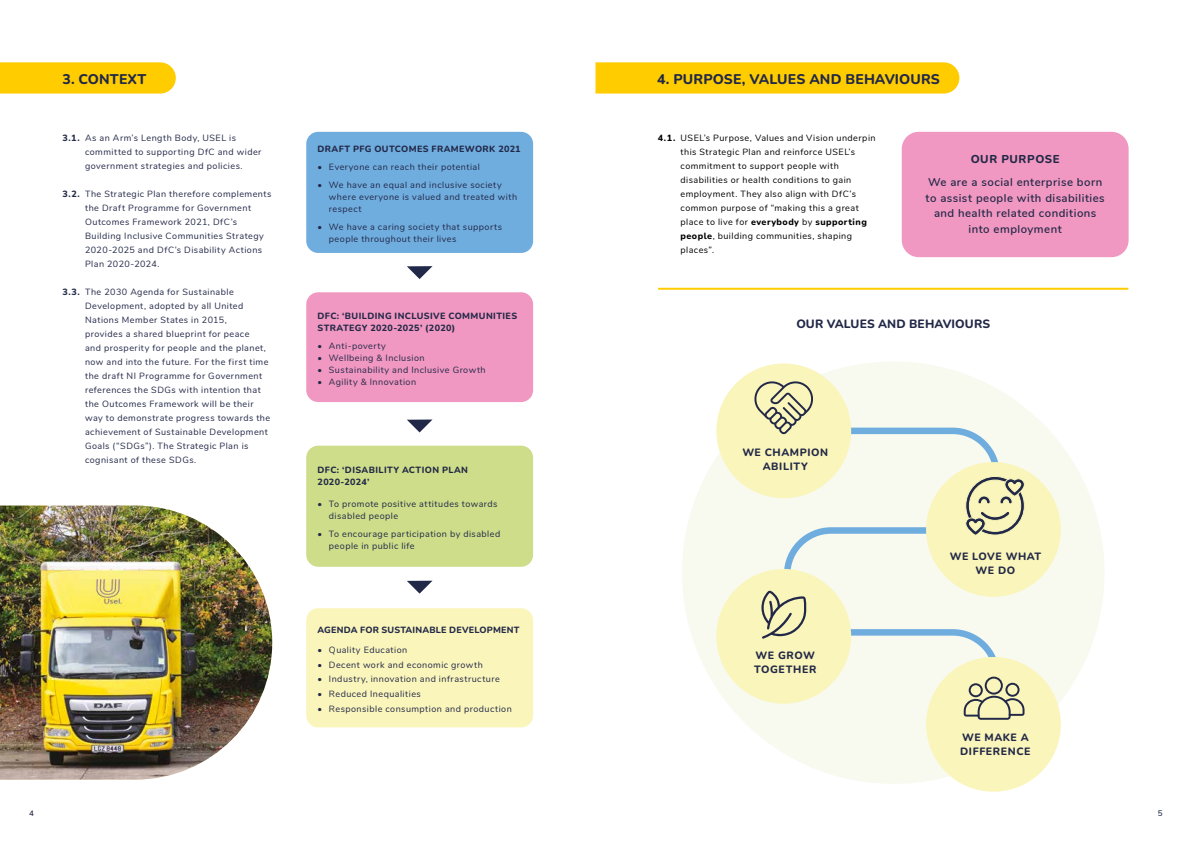
<style>
.page{position:relative;width:1191px;height:842px;background:#fff}
.page>*{position:absolute;margin:0;border:0;box-sizing:border-box;transform-origin:0 0}
.t1{font:800 14px "Nunito";letter-spacing:.005em;color:#222847}
.t2{font:800 12px "Nunito";letter-spacing:.005em;color:#222847}
.t3{font:600 11.4px/15.5px "Nunito";letter-spacing:.04em;color:#222847;text-align:center}
.t4{font:800 11.4px "Nunito";letter-spacing:.055em;color:#222847}
.t5{font:800 10.6px/14.4px "Nunito";letter-spacing:.05em;color:#222847;text-align:center}
.t6{font:9px/14px "Nunito";letter-spacing:.05em;color:#222847}
.t7{font:9px/14px "Nunito";letter-spacing:.05em;color:#000}
.t8{font:800 9px/12px "Nunito";letter-spacing:.04em;color:#222847}
.t9{font:800 9px "Nunito";letter-spacing:.02em;color:#222847}
.t10{font:600 8px "Nunito";color:#222847}
.s1{font-weight:800}
</style>
<div class="page">
<div style="left:682px;top:361px;width:422px;height:423px;background:#f8faf0;border-radius:50%"></div>
<svg style="left:0;top:62px;width:176px;height:32px;background:#ffce0b"></svg>
<div style="left:306px;top:132px;width:227px;height:121px;background:#70addf;border-radius:12px"></div>
<div style="left:306px;top:292px;width:227px;height:110px;background:#f098c1;border-radius:12px"></div>
<div style="left:306px;top:446px;width:227px;height:121px;background:#cddd89;border-radius:12px"></div>
<div style="left:306px;top:608px;width:227px;height:119px;background:#faf5bb;border-radius:12px"></div>
<svg style="left:407px;top:266px;width:25px;height:13px"></svg>
<svg style="left:407px;top:419px;width:25px;height:13px"></svg>
<svg style="left:407px;top:581px;width:25px;height:13px"></svg>
<svg style="left:595px;top:62px;width:364px;height:32px;background:#ffcd08"></svg>
<div style="left:901px;top:132px;width:227px;height:125px;background:#f098c1;border-radius:17px"></div>
<div style="left:716px;top:363px;width:135px;height:135px;background:#faf5bb;border-radius:50%"></div>
<div style="left:716px;top:569px;width:135px;height:135px;background:#faf5bb;border-radius:50%"></div>
<div style="left:926px;top:462px;width:134px;height:135px;background:#faf5bb;border-radius:50%"></div>
<div style="left:926px;top:657px;width:134px;height:135px;background:#faf5bb;border-radius:50%"></div>
<svg style="left:752px;top:380px;width:273px;height:351px"></svg>
<hr style="left:659px;top:288px;width:468px;height:2px;background:#fc0">
<img style="left:0;top:506px;width:272px;height:274px">
<h1 class="t1" style="left:62px;top:70px;width:85px">3. CONTEXT</h1>
<p class="t6" style="left:85px;top:130px;width:178px;text-indent:-23px"><span class="s1">3.1.</span> As an Arm’s Length Body, USEL is committed to supporting DfC and wider government strategies and policies.</p>
<p class="t6" style="left:85px;top:186px;width:188px;text-indent:-23px"><span class="s1">3.2.</span> The Strategic Plan therefore complements the Draft Programme for Government Outcomes Framework 2021, DfC’s Building Inclusive Communities Strategy 2020-2025 and DfC’s Disability Actions Plan 2020-2024.</p>
<p class="t6" style="left:85px;top:284px;width:187px;text-indent:-23px"><span class="s1">3.3.</span> The 2030 Agenda for Sustainable Development, adopted by all United Nations Member States in 2015,<br>provides a shared blueprint for peace<br>and prosperity for people and the planet, now and into the future. For the first time the draft NI Programme for Government references the SDGs with intention that the Outcomes Framework will be their way to demonstrate progress towards the achievement of Sustainable Development Goals (“SDGs”). The Strategic Plan is cognisant of these SDGs.</p>
<p class="t8" style="left:317px;top:143px;width:205px">DRAFT PFG OUTCOMES FRAMEWORK 2021</p>
<p class="t6" style="left:317px;top:160px;width:164px">• Everyone can reach their potential</p>
<p class="t6" style="left:329px;top:178px;width:190px;line-height:12px;text-indent:-11px">• We have an equal and inclusive society where everyone is valued and treated with respect</p>
<p class="t6" style="left:329px;top:220px;width:175px;line-height:12px;text-indent:-11px">• We have a caring society that supports people throughout their lives</p>
<p class="t8" style="left:317px;top:309px;width:201px">DFC: ‘BUILDING INCLUSIVE COMMUNITIES<br>STRATEGY 2020-2025’ (2020)</p>
<p class="t6" style="left:317px;top:338px;width:70px">• Anti-poverty</p>
<p class="t6" style="left:317px;top:350px;width:108px">• Wellbeing &amp; Inclusion</p>
<p class="t6" style="left:317px;top:362px;width:170px">• Sustainability and Inclusive Growth</p>
<p class="t6" style="left:317px;top:374px;width:100px">• Agility &amp; Innovation</p>
<p class="t8" style="left:317px;top:463px;width:152px">DFC: ‘DISABILITY ACTION PLAN<br>2020-2024’</p>
<p class="t6" style="left:329px;top:497px;width:170px;line-height:12px;text-indent:-11px">• To promote positive attitudes towards disabled people</p>
<p class="t6" style="left:329px;top:527px;width:173px;line-height:12px;text-indent:-11px">• To encourage participation by disabled people in public life</p>
<p class="t9" style="left:317px;top:623px;width:204px">AGENDA FOR SUSTAINABLE DEVELOPMENT</p>
<p class="t6" style="left:317px;top:642px;width:91px">• Quality Education</p>
<p class="t6" style="left:317px;top:657px;width:167px">• Decent work and economic growth</p>
<p class="t6" style="left:317px;top:672px;width:184px">• Industry, innovation and infrastructure</p>
<p class="t6" style="left:317px;top:686px;width:105px">• Reduced Inequalities</p>
<p class="t6" style="left:317px;top:701px;width:196px">• Responsible consumption and production</p>
<h1 class="t1" style="left:657px;top:70px;width:284px">4. PURPOSE, VALUES AND BEHAVIOURS</h1>
<p class="t7" style="left:680px;top:130px;width:196px;text-indent:-23px"><span class="s1">4.1.</span> USEL’s Purpose, Values and Vision underpin this Strategic Plan and reinforce USEL’s commitment to support people with disabilities or health conditions to gain employment. They also align with DfC’s common purpose of “making this a great place to live for <span class="s1">everybody</span> by <span class="s1">supporting people</span>, building communities, shaping places”.</p>
<p class="t4" style="left:970px;top:151px;width:90px">OUR PURPOSE</p>
<p class="t3" style="left:925px;top:174px;width:181px">We are a social enterprise born to assist people with disabilities and health related conditions into employment</p>
<h2 class="t2" style="left:796px;top:315px;width:195px">OUR VALUES AND BEHAVIOURS</h2>
<p class="t5" style="left:742px;top:445px;width:87px">WE CHAMPION<br>ABILITY</p>
<p class="t5" style="left:754px;top:648px;width:64px;text-align:left">WE GROW<br>TOGETHER</p>
<p class="t5" style="left:949px;top:548px;width:93px">WE LOVE WHAT<br>WE DO</p>
<p class="t5" style="left:960px;top:729px;width:72px;text-align:left">WE MAKE A<br>DIFFERENCE</p>
<p class="t10" style="left:29px;top:807px;width:6px">4</p>
<p class="t10" style="left:1157px;top:807px;width:6px">5</p>
</div>
